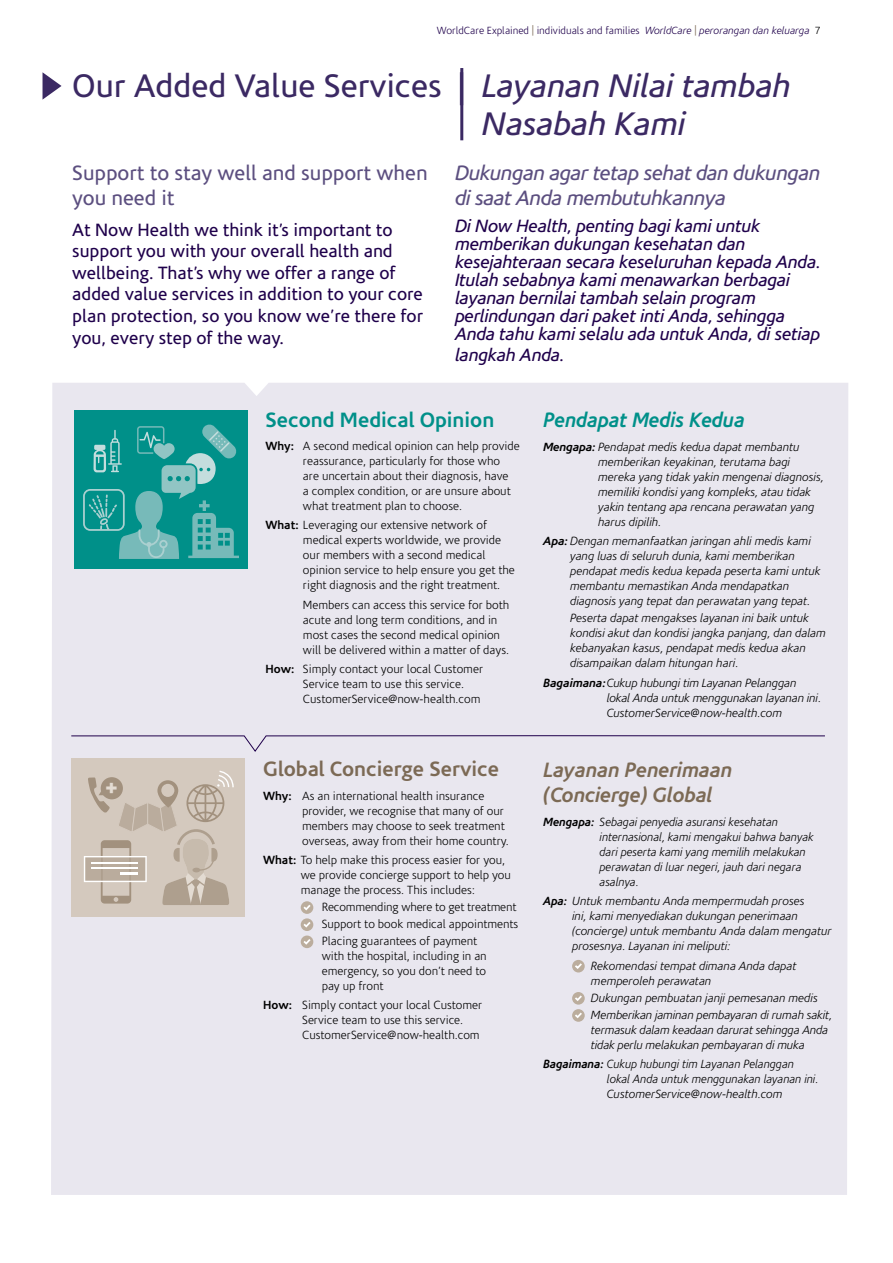
<style>
.page{position:relative;width:893px;height:1263px;background:#fff}
.page>*{position:absolute;margin:0;border:0;box-sizing:border-box;transform-origin:0 0}
.t1{font:italic 33px/37.5px "Corisande";color:#3b2963}
.t2{font:italic 21px/25.2px "Corisande";letter-spacing:-.02em;color:#5c4f80}
.t3{font:21px/25.2px "Corisande";color:#5c4f80}
.t4{font:italic 700 21px/25.2px "Corisande";color:#7c6a55}
.t5{font:700 21px "Corisande";color:#7c6a55}
.t6{font:700 21px "Corisande";color:#009089}
.t7{font:italic 700 21px "Corisande";color:#009089;scale:.94 1}
.t8{font:900 19.5px "Arial";color:#e3dbd2}
.t9{font:italic 18px/18px "Corisande";letter-spacing:-.01em;color:#1f004b}
.t10{font:18px/21.6px "Corisande";color:#1f004b}
.t11{font:300 12px/15px "Corisande";color:#000}
.t12{font:italic 300 12px/15px "Corisande";color:#000}
.t13{font:italic 300 12px/15px "Corisande";color:#000;scale:.96 1}
.t14{font:300 10.5px "Corisande";color:#1f004b}
.s1{color:#7c6a55}
.s2{font-style:italic}
.s3{font-style:italic;color:#7c6a55}
.s4{color:#000}
.s5{font-style:normal}
.s6{font-weight:700}
</style>
<div class="page">
<div style="left:51px;top:383px;width:797px;height:812px;background:#e9e7ef"></div>
<svg style="left:43px;top:72px;width:19px;height:28px"></svg>
<hr style="left:460px;top:68px;width:3px;height:72px;background:#3b2963">
<svg style="left:71px;top:735px;width:754px;height:17px;background:#dcd8e5"></svg>
<div style="left:74px;top:410px;width:173px;height:159px;background:#009089"></div>
<svg style="left:83px;top:424px;width:156px;height:135px"></svg>
<svg style="left:301px;top:901px;width:12px;height:13px"></svg>
<svg style="left:302px;top:903px;width:10px;height:9px"></svg>
<div style="left:301px;top:918px;width:12px;height:13px;background:#bbad9d;border-radius:50%"></div>
<svg style="left:302px;top:920px;width:10px;height:8px"></svg>
<div style="left:301px;top:935px;width:12px;height:13px;background:#bbad9d;border-radius:50%"></div>
<svg style="left:302px;top:937px;width:10px;height:8px"></svg>
<div style="left:71px;top:758px;width:174px;height:159px;background:#d4c9be"></div>
<svg style="left:84px;top:771px;width:150px;height:134px"></svg>
<div style="left:572px;top:960px;width:13px;height:12px;background:#bbad9d;border-radius:50%"></div>
<svg style="left:573px;top:961px;width:11px;height:9px"></svg>
<svg style="left:572px;top:992px;width:13px;height:13px"></svg>
<svg style="left:573px;top:993px;width:11px;height:9px"></svg>
<svg style="left:572px;top:1009px;width:13px;height:13px"></svg>
<svg style="left:573px;top:1011px;width:11px;height:8px"></svg>
<p class="t14" style="left:437px;top:25px;width:385px">WorldCare Explained <span class="s1">|</span> individuals and families <span class="s2">WorldCare</span> <span class="s3">|</span> <span class="s2">perorangan dan keluarga</span> <span class="s4">7</span></p>
<h1 class="t1" style="left:482px;top:68px;width:310px;text-indent:-410px"><span class="s5">Our Added Value Services |</span> Layanan Nilai tambah<br>Nasabah Kami</h1>
<h2 class="t3" style="left:72px;top:161px;width:357px">Support to stay well and support when you need it</h2>
<h3 class="t10" style="left:72px;top:219px;width:352px">At Now Health we think it’s important to support you with your overall health and wellbeing. That’s why we offer a range of added value services in addition to your core plan protection, so you know we’re there for you, every step of the way.</h3>
<h2 class="t2" style="left:455px;top:161px;width:367px">Dukungan agar tetap sehat dan dukungan di saat Anda membutuhkannya</h2>
<p class="t9" style="left:455px;top:217px;width:367px">Di Now Health, penting bagi kami untuk memberikan dukungan kesehatan dan kesejahteraan secara keseluruhan kepada Anda.<br>Itulah sebabnya kami menawarkan berbagai layanan bernilai tambah selain program perlindungan dari paket inti Anda, sehingga Anda tahu kami selalu ada untuk Anda, di setiap</p>
<h3 class="t9" style="left:455px;top:347px;width:111px">langkah Anda.</h3>
<h3 class="t8" style="left:105px;top:774px;width:14px">+</h3>
<h2 class="t6" style="left:265px;top:407px;width:230px">Second Medical Opinion</h2>
<p class="t11" style="left:303px;top:439px;width:218px;text-indent:-38px"><span class="s6">Why:</span> A second medical opinion can help provide reassurance, particularly for those who<br>are uncertain about their diagnosis, have<br>a complex condition, or are unsure about what treatment plan to choose.</p>
<p class="t11" style="left:303px;top:518px;width:213px;text-indent:-38px"><span class="s6">What:</span> Leveraging our extensive network of medical experts worldwide, we provide our members with a second medical opinion service to help ensure you get the right diagnosis and the right treatment.</p>
<p class="t11" style="left:303px;top:597px;width:208px">Members can access this service for both acute and long term conditions, and in most cases the second medical opinion will be delivered within a matter of days.</p>
<p class="t11" style="left:303px;top:662px;width:182px;text-indent:-37px"><span class="s6">How:</span> Simply contact your local Customer<br>Service team to use this service.<br>CustomerService@now-health.com</p>
<h2 class="t5" style="left:263px;top:757px;width:237px">Global Concierge Service</h2>
<p class="t11" style="left:302px;top:788px;width:208px;text-indent:-39px"><span class="s6">Why:</span> As an international health insurance provider, we recognise that many of our members may choose to seek treatment overseas, away from their home country.</p>
<p class="t11" style="left:301px;top:852px;width:212px;text-indent:-38px"><span class="s6">What:</span> To help make this process easier for you, we provide concierge support to help you manage the process. This includes:</p>
<p class="t11" style="left:322px;top:899px;width:198px;line-height:17.1px">Recommending where to get treatment<br>Support to book medical appointments<br>Placing guarantees of payment</p>
<p class="t11" style="left:322px;top:949px;width:167px;text-align:justify">with the hospital, including in an emergency, so you don’t need to pay up front</p>
<p class="t11" style="left:302px;top:998px;width:182px;text-indent:-39px"><span class="s6">How:</span> Simply contact your local Customer<br>Service team to use this service.<br>CustomerService@now-health.com</p>
<h2 class="t7" style="left:543px;top:408px;width:216px">Pendapat Medis Kedua</h2>
<p class="t12" style="left:598px;top:440px;width:227px;text-indent:-55px"><span class="s6">Mengapa:</span> Pendapat medis kedua dapat membantu memberikan keyakinan, terutama bagi mereka yang tidak yakin mengenai diagnosis, memiliki kondisi yang kompleks, atau tidak yakin tentang apa rencana perawatan yang harus dipilih.</p>
<p class="t12" style="left:570px;top:534px;width:252px;text-indent:-27px"><span class="s6">Apa:</span> Dengan memanfaatkan jaringan ahli medis kami yang luas di seluruh dunia, kami memberikan pendapat medis kedua kepada peserta kami untuk membantu memastikan Anda mendapatkan diagnosis yang tepat dan perawatan yang tepat.</p>
<p class="t12" style="left:570px;top:611px;width:257px">Peserta dapat mengakses layanan ini baik untuk kondisi akut dan kondisi jangka panjang, dan dalam kebanyakan kasus, pendapat medis kedua akan disampaikan dalam hitungan hari.</p>
<p class="t12" style="left:607px;top:675px;width:216px;text-indent:-64px"><span class="s6">Bagaimana:</span>Cukup hubungi tim Layanan Pelanggan lokal Anda untuk menggunakan layanan ini.<br>CustomerService@now-health.com</p>
<h2 class="t4" style="left:543px;top:758px;width:190px">Layanan Penerimaan (Concierge) Global</h2>
<p class="t13" style="left:600px;top:815px;width:224px;text-indent:-56px"><span class="s6">Mengapa:</span> Sebagai penyedia asuransi kesehatan internasional, kami mengakui bahwa banyak dari peserta kami yang memilih melakukan perawatan di luar negeri, jauh dari negara asalnya.</p>
<p class="t12" style="left:572px;top:894px;width:261px;text-indent:-29px"><span class="s6">Apa:</span> Untuk membantu Anda mempermudah proses<br>ini, kami menyediakan dukungan penerimaan (concierge) untuk membantu Anda dalam mengatur prosesnya. Layanan ini meliputi:</p>
<p class="t12" style="left:591px;top:958px;width:207px">Rekomendasi tempat dimana Anda dapat memperoleh perawatan</p>
<p class="t12" style="left:591px;top:989px;width:243px;line-height:17.1px">Dukungan pembuatan janji pemesanan medis<br>Memberikan jaminan pembayaran di rumah sakit,</p>
<p class="t12" style="left:591px;top:1022px;width:239px">termasuk dalam keadaan darurat sehingga Anda tidak perlu melakukan pembayaran di muka</p>
<p class="t13" style="left:607px;top:1057px;width:222px;text-indent:-64px"><span class="s6">Bagaimana:</span> Cukup hubungi tim Layanan Pelanggan lokal Anda untuk menggunakan layanan ini.<br>CustomerService@now-health.com</p>
</div>
